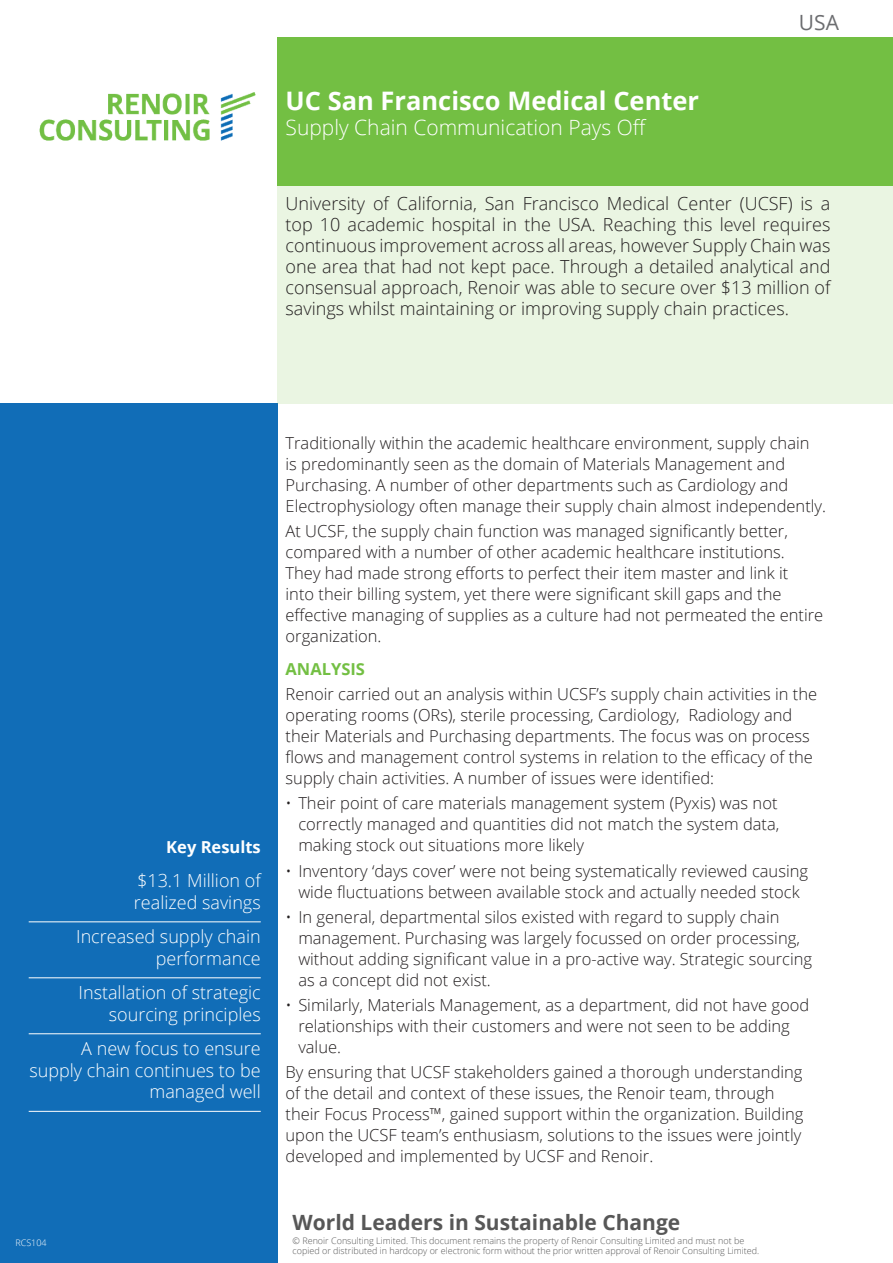
<style>
.page{position:relative;width:893px;height:1263px;background:#fff}
.page>*{position:absolute;margin:0;border:0;box-sizing:border-box;transform-origin:0 0}
.Main_Title{font:700 25.5px "Open Sans";color:#fff}
.t1{font:700 21px "Open Sans";color:#575757}
.Tagline{font:300 21px "Open Sans";color:#fff}
.t2{font:21px "Open Sans";color:#6c6d70}
.Main_Para{font:300 18px/21px "Open Sans";color:#231f20;text-align:justify}
.Key_Results_underlin{font:300 18px/21.6px "Open Sans";color:#fff;text-align:right}
.General_Para{font:300 16.5px/21px "Open Sans";color:#231f20}
.Key_Results{font:700 16.5px "Open Sans";color:#fff}
.Section_Titles{font:700 16.5px "Open Sans";color:#73bf43}
.t3{font:300 9px/10.5px "Open Sans";color:#575757}
.t4{font:300 9px "Open Sans";color:#fff}
</style>
<div class="page">
<div style="left:277px;top:37px;width:615px;height:149px;background:#73bf43"></div>
<img style="left:39px;top:93px;width:216px;height:47px">
<div style="left:0;top:404px;width:277px;height:859px;background:#116db7"></div>
<hr style="left:29px;top:921px;width:232px;height:1px;background:#fff">
<hr style="left:29px;top:977px;width:232px;height:1px;background:#fff">
<hr style="left:29px;top:1033px;width:232px;height:1px;background:#fff">
<hr style="left:29px;top:1111px;width:232px;height:1px;background:#fff">
<div style="left:277px;top:186px;width:615px;height:218px;background:#eaf5e2"></div>
<p class="Main_Title" style="left:286px;top:83px;width:415px">UC San Francisco Medical Center</p>
<p class="Tagline" style="left:286px;top:113px;width:362px">Supply Chain Communication Pays Off</p>
<p class="t2" style="left:799px;top:8px;width:42px">USA</p>
<p class="Main_Para" style="left:286px;top:193px;width:546px">University of California, San Francisco Medical Center (UCSF) is a top 10 academic hospital in the USA. Reaching this level requires continuous improvement across all areas, however Supply Chain was one area that had not kept pace. Through a detailed analytical and consensual approach, Renoir was able to secure over $13 million of savings whilst maintaining or improving supply chain practices.</p>
<p class="Key_Results" style="left:166px;top:835px;width:96px">Key Results</p>
<p class="Key_Results_underlin" style="left:134px;top:869px;width:128px;text-align:left">$13.1 Million of realized savings</p>
<p class="Key_Results_underlin" style="left:76px;top:925px;width:186px">Increased supply chain performance</p>
<p class="Key_Results_underlin" style="left:79px;top:981px;width:184px">Installation of strategic sourcing principles</p>
<p class="Key_Results_underlin" style="left:29px;top:1037px;width:233px">A new focus to ensure supply chain continues to be managed well</p>
<p class="t4" style="left:15px;top:1237px;width:33px">RCS104</p>
<p class="General_Para" style="left:286px;top:432px;width:542px">Traditionally within the academic healthcare environment, supply chain<br>is predominantly seen as the domain of Materials Management and Purchasing. A number of other departments such as Cardiology and Electrophysiology often manage their supply chain almost independently.</p>
<p class="General_Para" style="left:286px;top:520px;width:539px">At UCSF, the supply chain function was managed significantly better, compared with a number of other academic healthcare institutions.<br>They had made strong efforts to perfect their item master and link it<br>into their billing system, yet there were significant skill gaps and the effective managing of supplies as a culture had not permeated the entire organization.</p>
<p class="Section_Titles" style="left:286px;top:657px;width:81px">ANALYSIS</p>
<p class="General_Para" style="left:286px;top:683px;width:533px">Renoir carried out an analysis within UCSF’s supply chain activities in the operating rooms (ORs), sterile processing, Cardiology, Radiology and their Materials and Purchasing departments. The focus was on process flows and management control systems in relation to the efficacy of the supply chain activities. A number of issues were identified:</p>
<p class="General_Para" style="left:298px;top:792px;width:483px;text-align:justify;text-indent:-13px">• Their point of care materials management system (Pyxis) was not correctly managed and quantities did not match the system data, making stock out situations more likely</p>
<p class="General_Para" style="left:286px;top:860px;width:524px;text-align:center">• Inventory ‘days cover’ were not being systematically reviewed causing wide fluctuations between available stock and actually needed stock</p>
<p class="General_Para" style="left:298px;top:906px;width:515px;text-indent:-13px">• In general, departmental silos existed with regard to supply chain management. Purchasing was largely focussed on order processing, without adding significant value in a pro-active way. Strategic sourcing as a concept did not exist.</p>
<p class="General_Para" style="left:298px;top:994px;width:513px;text-indent:-13px">• Similarly, Materials Management, as a department, did not have good relationships with their customers and were not seen to be adding value.</p>
<p class="General_Para" style="left:286px;top:1061px;width:519px">By ensuring that UCSF stakeholders gained a thorough understanding of the detail and context of these issues, the Renoir team, through their Focus Process™, gained support within the organization. Building upon the UCSF team’s enthusiasm, solutions to the issues were jointly developed and implemented by UCSF and Renoir.</p>
<p class="t1" style="left:293px;top:1208px;width:389px">World Leaders in Sustainable Change</p>
<p class="t3" style="left:293px;top:1235px;width:468px">© Renoir Consulting Limited. This document remains the property of Renoir Consulting Limited and must not be copied or distributed in hardcopy or electronic form without the prior written approval of Renoir Consulting Limited.</p>
</div>
